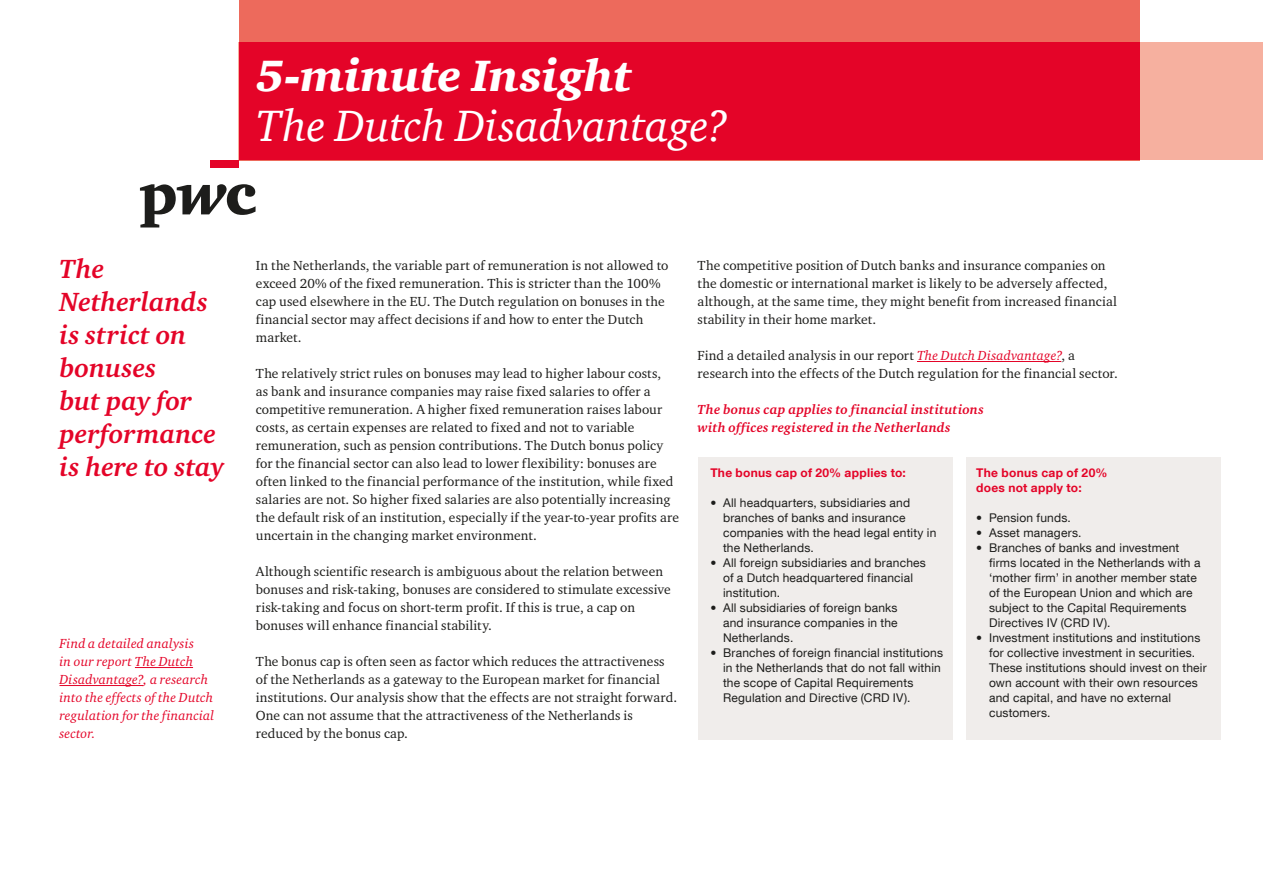
<style>
.page{position:relative;width:1263px;height:893px;background:#fff}
.page>*{position:absolute;margin:0;border:0;box-sizing:border-box;transform-origin:0 0}
.t1{font:italic 45px "ITC Charter Com";letter-spacing:-.005em;color:#fff}
.t2{font:italic 900 45px "ITC Charter Com";letter-spacing:-.005em;color:#fff}
.t3{font:italic 700 27px/33px "Charter ITC Std";color:#e40428}
.t4{font:13.5px/18px "Charter ITC Std";letter-spacing:.01em;color:#1d1d1b}
.t5{font:italic 13.5px/18px "Charter ITC Std";letter-spacing:.01em;color:#e40428}
.t6{font:italic 700 13.5px/18px "Charter ITC Std";letter-spacing:.015em;color:#e40428}
.t7{font:12px/15px "Helvetica Neue LT Com";letter-spacing:.015em;color:#1d1d1b}
.t8{font:700 12px/15px "Helvetica Neue LT Com";letter-spacing:.025em;color:#e40428}
.s1{font-style:italic;color:#e40428}
</style>
<div class="page">
<div style="left:698px;top:457px;width:254px;height:282px;background:#f0edeb"></div>
<div style="left:965px;top:457px;width:255px;height:282px;background:#f0edeb"></div>
<div style="left:239px;top:0;width:900px;height:160px;background:#ed6a5c"></div>
<div style="left:239px;top:43px;width:1024px;height:117px;background:#f6b09f"></div>
<div style="left:239px;top:43px;width:900px;height:117px;background:#e40428"></div>
<div style="left:210px;top:160px;width:29px;height:7px;background:#e40428"></div>
<svg style="left:140px;top:184px;width:116px;height:43px"></svg>
<hr style="left:917px;top:361px;width:144px;height:1px;background:#e40428">
<hr style="left:135px;top:667px;width:58px;height:1px;background:#e40428">
<hr style="left:60px;top:685px;width:83px;height:1px;background:#e40428">
<h1 class="t2" style="left:256px;top:48px;width:377px">5-minute Insight</h1>
<h1 class="t1" style="left:256px;top:98px;width:474px">The Dutch Disadvantage?</h1>
<h2 class="t3" style="left:60px;top:252px;width:166px">The<br>Netherlands is strict on bonuses<br>but pay for performance is here to stay</h2>
<p class="t4" style="left:256px;top:256px;width:414px">In the Netherlands, the variable part of remuneration is not allowed to exceed 20% of the fixed remuneration. This is stricter than the 100% cap used elsewhere in the EU. The Dutch regulation on bonuses in the financial sector may affect decisions if and how to enter the Dutch market.</p>
<p class="t4" style="left:256px;top:364px;width:425px">The relatively strict rules on bonuses may lead to higher labour costs,<br>as bank and insurance companies may raise fixed salaries to offer a competitive remuneration. A higher fixed remuneration raises labour costs, as certain expenses are related to fixed and not to variable remuneration, such as pension contributions. The Dutch bonus policy for the financial sector can also lead to lower flexibility: bonuses are often linked to the financial performance of the institution, while fixed salaries are not. So higher fixed salaries are also potentially increasing the default risk of an institution, especially if the year-to-year profits are uncertain in the changing market environment.</p>
<p class="t4" style="left:256px;top:562px;width:416px">Although scientific research is ambiguous about the relation between bonuses and risk-taking, bonuses are considered to stimulate excessive risk-taking and focus on short-term profit. If this is true, a cap on bonuses will enhance financial stability.</p>
<p class="t4" style="left:256px;top:652px;width:423px">The bonus cap is often seen as factor which reduces the attractiveness of the Netherlands as a gateway to the European market for financial institutions. Our analysis show that the effects are not straight forward.<br>One can not assume that the attractiveness of the Netherlands is reduced by the bonus cap.</p>
<p class="t5" style="left:60px;top:634px;width:156px">Find a detailed analysis<br>in our report The Dutch<br>Disadvantage?, a research into the effects of the Dutch regulation for the financial sector.</p>
<p class="t4" style="left:698px;top:256px;width:421px">The competitive position of Dutch banks and insurance companies on the domestic or international market is likely to be adversely affected, although, at the same time, they might benefit from increased financial stability in their home market.</p>
<p class="t4" style="left:698px;top:346px;width:422px">Find a detailed analysis in our report <span class="s1">The Dutch Disadvantage?</span>, a research into the effects of the Dutch regulation for the financial sector.</p>
<p class="t6" style="left:698px;top:400px;width:288px">The bonus cap applies to financial institutions with offices registered in the Netherlands</p>
<p class="t8" style="left:710px;top:465px;width:197px">The bonus cap of 20% applies to:</p>
<p class="t7" style="left:723px;top:495px;width:215px;text-indent:-13px">• All headquarters, subsidiaries and branches of banks and insurance companies with the head legal entity in the Netherlands.</p>
<p class="t7" style="left:723px;top:555px;width:204px;text-indent:-13px">• All foreign subsidiaries and branches of a Dutch headquartered financial institution.</p>
<p class="t7" style="left:723px;top:600px;width:176px;text-align:justify;text-indent:-13px">• All subsidiaries of foreign banks and insurance companies in the Netherlands.</p>
<p class="t7" style="left:723px;top:645px;width:222px;text-indent:-13px">• Branches of foreign financial institutions in the Netherlands that do not fall within the scope of Capital Requirements Regulation and Directive (CRD IV).</p>
<p class="t8" style="left:976px;top:465px;width:133px">The bonus cap of 20% does not apply to:</p>
<p class="t7" style="left:976px;top:510px;width:96px">• Pension funds.</p>
<p class="t7" style="left:976px;top:525px;width:107px">• Asset managers.</p>
<p class="t7" style="left:989px;top:540px;width:213px;text-indent:-13px">• Branches of banks and investment firms located in the Netherlands with a ‘mother firm’ in another member state of the European Union and which are subject to the Capital Requirements Directives IV (CRD IV).</p>
<p class="t7" style="left:989px;top:630px;width:219px;text-indent:-13px">• Investment institutions and institutions for collective investment in securities.<br>These institutions should invest on their own account with their own resources and capital, and have no external customers.</p>
</div>
